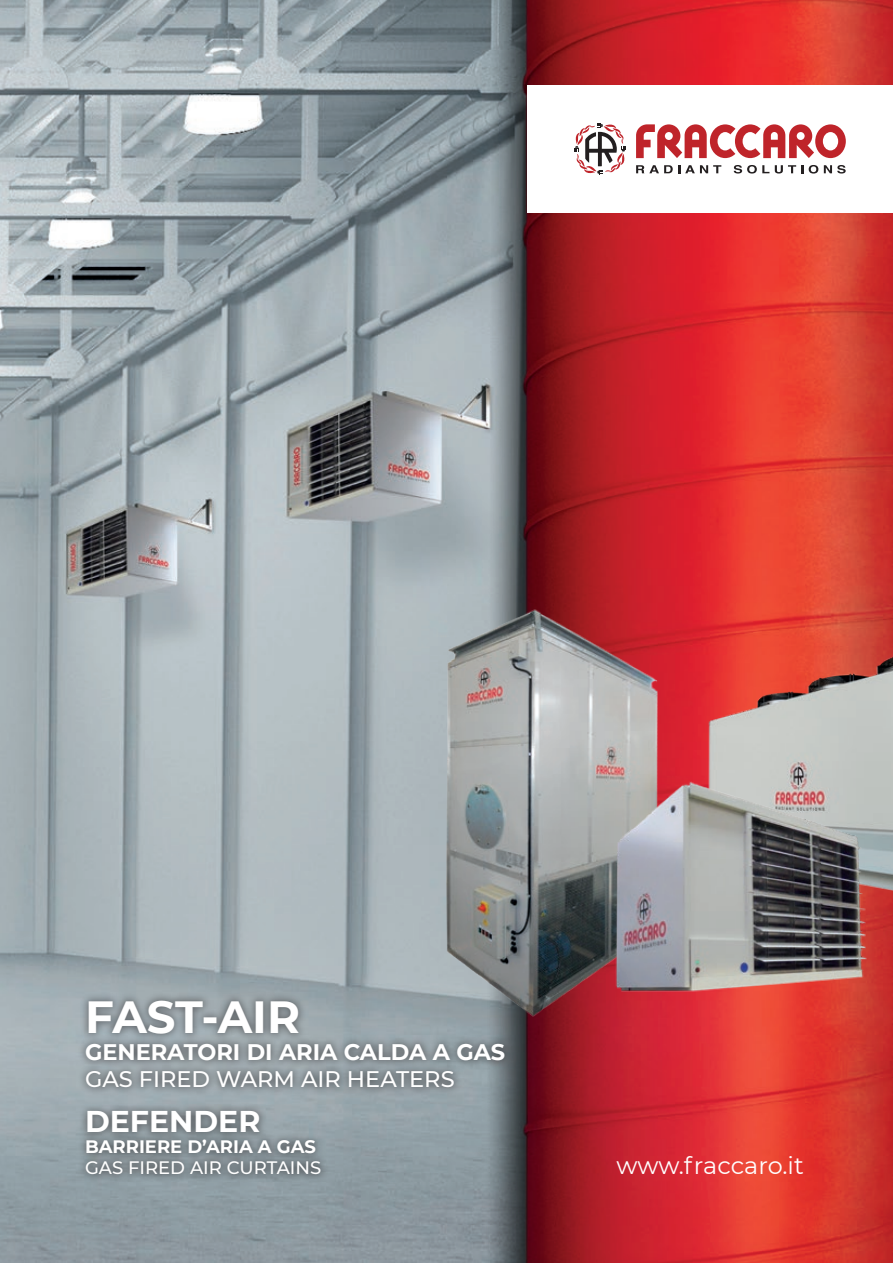
<style>
.page{position:relative;width:893px;height:1263px;background:#fff}
.page>*{position:absolute;margin:0;border:0;box-sizing:border-box;transform-origin:0 0}
.t1{font:700 45px "Montserrat";color:#fff}
.t2{font:700 30px "Montserrat";color:#fff}
.t3{font:24px "Montserrat";color:#fff}
.t4{font:700 22.5px "Montserrat";color:#fff}
.t5{font:500 22.5px "Montserrat";color:#fff}
.t6{font:500 18px "Montserrat";color:#fff}
.t7{font:700 18px "Montserrat";color:#fff}
</style>
<div class="page">
<img style="left:0;top:0;width:451px;height:1263px">
<img style="left:451px;top:0;width:442px;height:1263px">
<div style="left:527px;top:85px;width:366px;height:128px;background:#fff"></div>
<svg style="left:636px;top:124px;width:210px;height:34px"></svg>
<svg style="left:574px;top:123px;width:52px;height:51px"></svg>
<svg style="left:636px;top:165px;width:85px;height:8px"></svg>
<svg style="left:734px;top:165px;width:35px;height:9px"></svg>
<svg style="left:775px;top:165px;width:28px;height:9px"></svg>
<svg style="left:809px;top:165px;width:9px;height:9px"></svg>
<svg style="left:824px;top:165px;width:22px;height:9px"></svg>
<img style="left:432px;top:602px;width:238px;height:420px">
<img style="left:597px;top:597px;width:296px;height:401px">
<img style="left:605px;top:773px;width:265px;height:226px">
<div style="left:77px;top:991px;width:436px;height:192px;background:#231f20;opacity:.5"></div>
<h1 class="t1" style="left:85px;top:984px;width:217px">FAST-AIR</h1>
<p class="t4" style="left:85px;top:1035px;width:422px">GENERATORI DI ARIA CALDA A GAS</p>
<p class="t5" style="left:85px;top:1063px;width:371px">GAS FIRED WARM AIR HEATERS</p>
<h2 class="t2" style="left:85px;top:1099px;width:177px">DEFENDER</h2>
<p class="t7" style="left:85px;top:1133px;width:232px">BARRIERE D’ARIA A GAS</p>
<p class="t6" style="left:85px;top:1155px;width:238px">GAS FIRED AIR CURTAINS</p>
<p class="t3" style="left:616px;top:1149px;width:189px">www.fraccaro.it</p>
</div>
